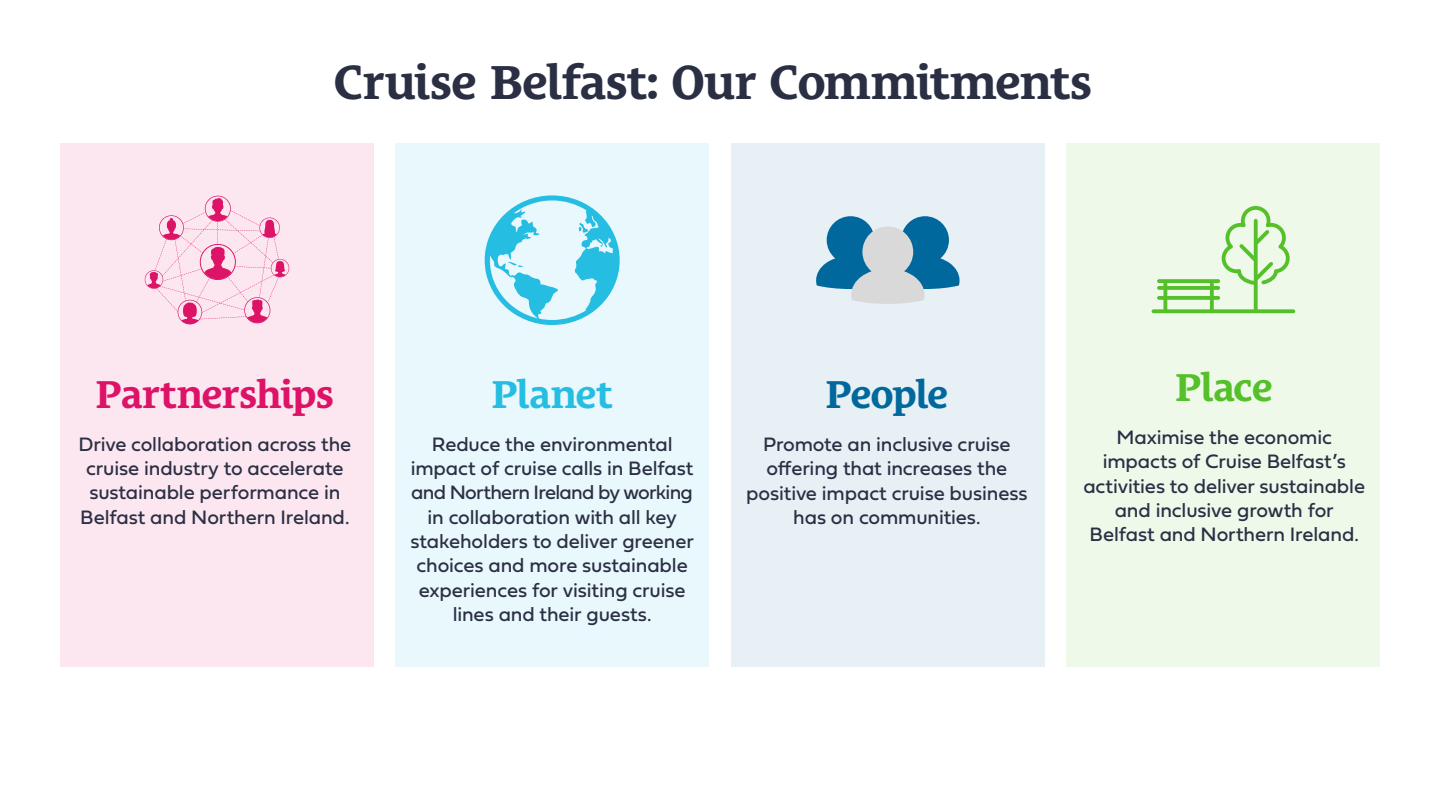
<style>
.page{position:relative;width:1440px;height:810px;background:#fff}
.page>*{position:absolute;margin:0;border:0;box-sizing:border-box;transform-origin:0 0}
.t1{font:700 48.75px "Le Monde Courrier Std";letter-spacing:-.025em;color:#2b2f44}
.t2{font:700 39.75px "Le Monde Courrier Std";letter-spacing:-.03em;color:#dd1367}
.t3{font:700 39.75px "Le Monde Courrier Std";letter-spacing:-.015em;color:#26bde2}
.t4{font:700 39.75px "Le Monde Courrier Std";letter-spacing:-.03em;color:#00689d}
.t5{font:700 39.75px "Le Monde Courrier Std";letter-spacing:-.03em;color:#56c02b}
.t6{font:20.25px/24.3px "Fieldwork Geo Regular";letter-spacing:-.005em;color:#2b2f44;text-align:center}
</style>
<div class="page">
<div style="left:60px;top:143px;width:313px;height:524px;background:#fce7f0"></div>
<div style="left:396px;top:143px;width:313px;height:524px;background:#e9f8fc"></div>
<div style="left:731px;top:143px;width:313px;height:524px;background:#e6f0f5"></div>
<div style="left:1067px;top:143px;width:313px;height:524px;background:#eef9ea"></div>
<svg style="left:145px;top:196px;width:144px;height:128px"></svg>
<svg style="left:485px;top:195px;width:135px;height:130px"></svg>
<svg style="left:816px;top:216px;width:144px;height:88px"></svg>
<svg style="left:1152px;top:206px;width:143px;height:107px"></svg>
<h1 class="t1" style="left:334px;top:53px;width:760px">Cruise Belfast: Our Commitments</h1>
<h2 class="t2" style="left:95px;top:371px;width:240px">Partnerships</h2>
<p class="t6" style="left:78px;top:431px;width:275px">Drive collaboration across the cruise industry to accelerate sustainable performance in<br>Belfast and Northern Ireland.</p>
<h2 class="t3" style="left:491px;top:371px;width:123px">Planet</h2>
<p class="t6" style="left:411px;top:431px;width:285px">Reduce the environmental impact of cruise calls in Belfast and Northern Ireland by working in collaboration with all key stakeholders to deliver greener choices and more sustainable experiences for visiting cruise lines and their guests.</p>
<h2 class="t4" style="left:825px;top:371px;width:125px">People</h2>
<p class="t6" style="left:746px;top:431px;width:283px">Promote an inclusive cruise offering that increases the positive impact cruise business has on communities.</p>
<h2 class="t5" style="left:1175px;top:364px;width:99px">Place</h2>
<p class="t6" style="left:1083px;top:424px;width:283px">Maximise the economic impacts of Cruise Belfast’s activities to deliver sustainable and inclusive growth for<br>Belfast and Northern Ireland.</p>
</div>
